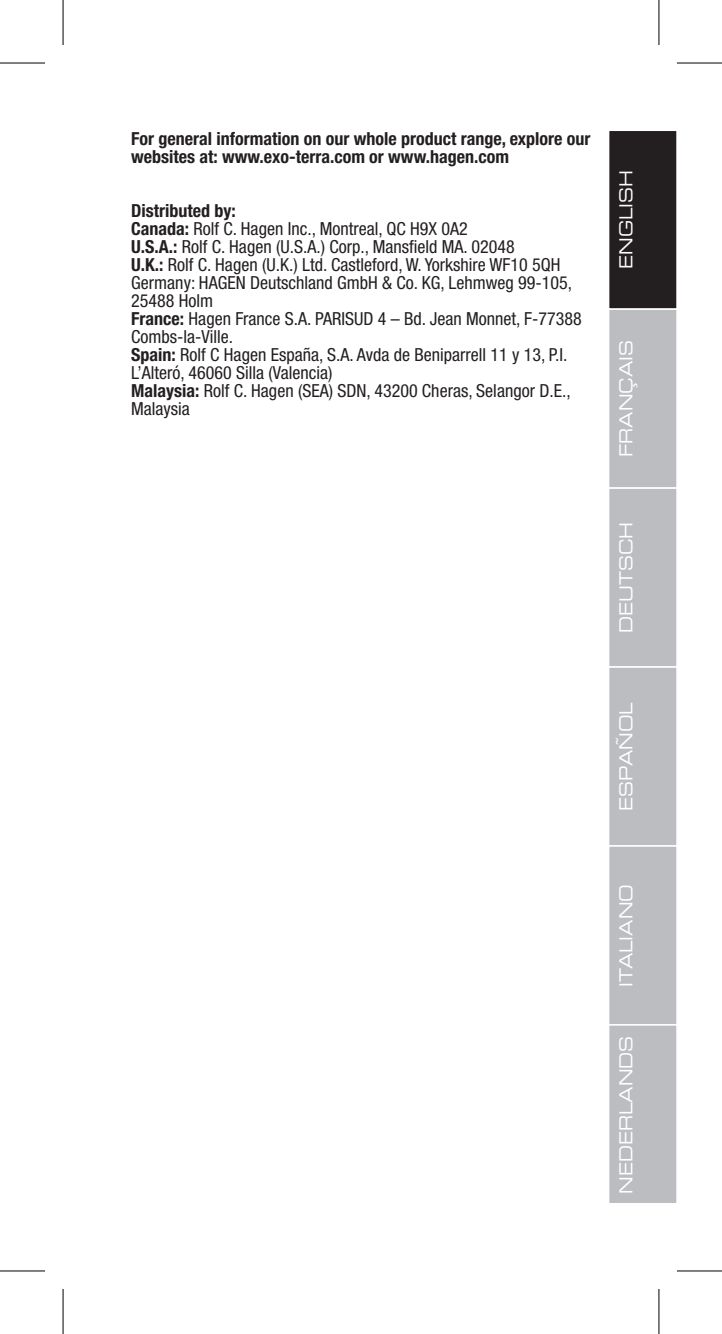
<style>
.page{position:relative;width:722px;height:1334px;background:#fff}
.page>*{position:absolute;margin:0;border:0;box-sizing:border-box;transform-origin:0 0}
.t1{font:condensed 18px/18px "Helvetica Neue";color:#231f20}
.t2{font:700 condensed 18px/18px "Helvetica Neue";color:#231f20}
.t3{font:18px "Eurostile Extended Two";color:#fff;scale:.9 1}
.s1{font-weight:700}
</style>
<div class="page">
<div style="left:608px;top:130px;width:68px;height:179px;background:#231f20"></div>
<div style="left:607px;top:130px;width:70px;height:180px;border:2px solid #fff"></div>
<div style="left:607px;top:308px;width:70px;height:181px;background:#bcbdc0;border:2px solid #fff"></div>
<div style="left:607px;top:487px;width:70px;height:180px;background:#bcbdc0;border:2px solid #fff"></div>
<div style="left:607px;top:666px;width:70px;height:180px;background:#bcbdc0;border:2px solid #fff"></div>
<div style="left:607px;top:845px;width:70px;height:180px;background:#bcbdc0;border:2px solid #fff"></div>
<div style="left:607px;top:1024px;width:70px;height:180px;background:#bcbdc0;border:2px solid #fff"></div>
<svg style="left:659px;top:0;width:1px;height:45px"></svg>
<svg style="left:659px;top:1289px;width:1px;height:45px"></svg>
<hr style="left:0;top:62px;width:45px;height:2px;background:#000">
<hr style="left:676px;top:62px;width:45px;height:2px;background:#000">
<hr style="left:0;top:1270px;width:45px;height:1px;background:#000">
<hr style="left:676px;top:1270px;width:45px;height:1px;background:#000">
<hr style="left:62px;top:0;width:2px;height:45px;background:#000">
<hr style="left:62px;top:1289px;width:2px;height:45px;background:#000">
<hr style="left:658px;top:0;width:1px;height:45px;background:#000">
<hr style="left:658px;top:1289px;width:1px;height:45px;background:#000">
<p class="t2" style="left:131px;top:129px;width:460px">For general information on our whole product range, explore our websites at: www.exo-terra.com or www.hagen.com</p>
<p class="t1" style="left:131px;top:202px;width:452px"><span class="s1">Distributed by:<br>Canada:</span> Rolf C. Hagen Inc., Montreal, QC H9X 0A2<br><span class="s1">U.S.A.:</span> Rolf C. Hagen (U.S.A.) Corp., Mansfield MA. 02048<br><span class="s1">U.K.:</span> Rolf C. Hagen (U.K.) Ltd. Castleford, W. Yorkshire WF10 5QH Germany: HAGEN Deutschland GmbH &amp; Co. KG, Lehmweg 99-105, 25488 Holm<br><span class="s1">France:</span> Hagen France S.A. PARISUD 4 – Bd. Jean Monnet, F-77388<br>Combs-la-Ville.<br><span class="s1">Spain:</span> Rolf C Hagen España, S.A. Avda de Beniparrell 11 y 13, P.I.<br>L’Alteró, 46060 Silla (Valencia)<br><span class="s1">Malaysia:</span> Rolf C. Hagen (SEA) SDN, 43200 Cheras, Selangor D.E., Malaysia</p>
<p class="t3" style="left:613px;top:269px;width:111px;rotate:-90deg">ENGLISH</p>
<p class="t3" style="left:613px;top:457px;width:132px;rotate:-90deg">FRANÇAIS</p>
<p class="t3" style="left:613px;top:633px;width:125px;rotate:-90deg">DEUTSCH</p>
<p class="t3" style="left:613px;top:810px;width:122px;rotate:-90deg">ESPAÑOL</p>
<p class="t3" style="left:613px;top:986px;width:115px;rotate:-90deg">ITALIANO</p>
<p class="t3" style="left:613px;top:1194px;width:177px;rotate:-90deg">NEDERLANDS</p>
</div>
